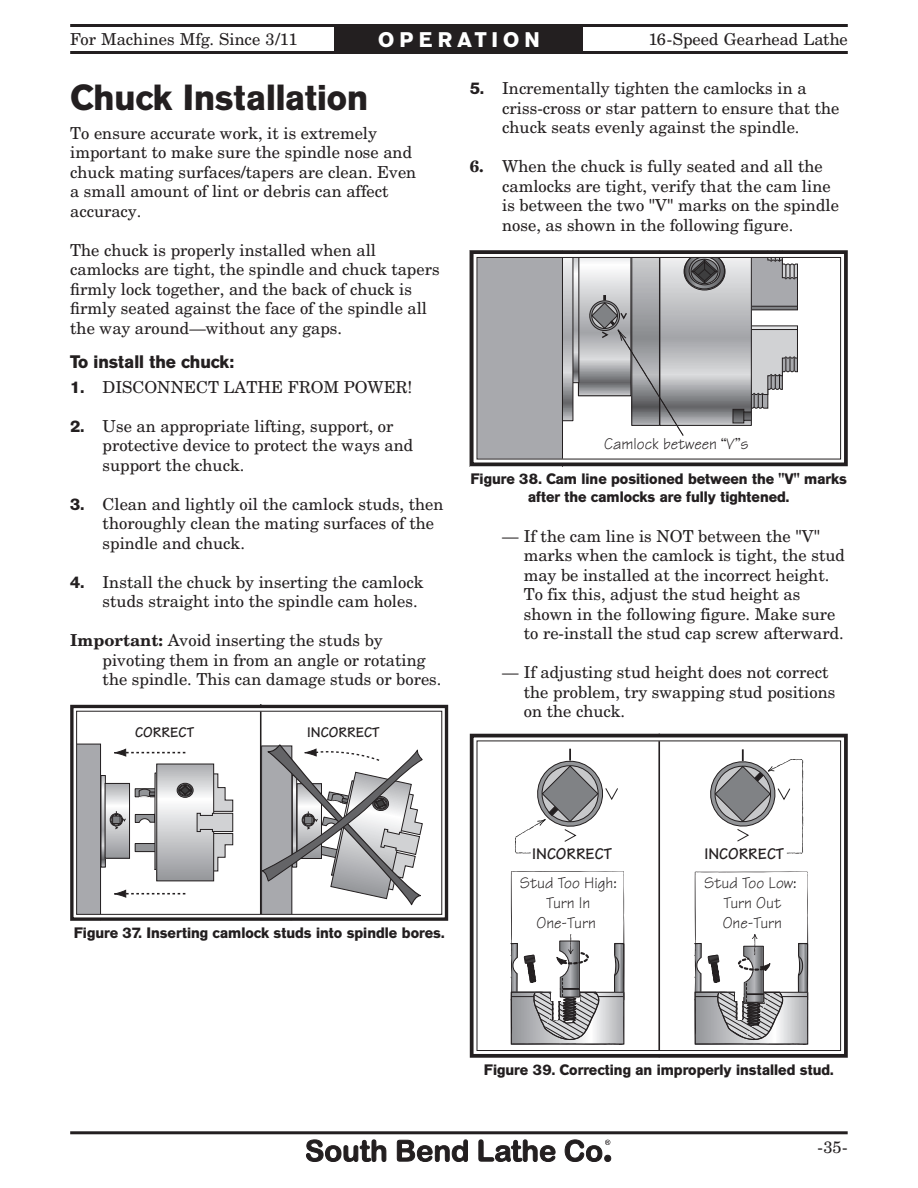
<style>
.page{position:relative;width:918px;height:1188px;background:#fff}
.page>*{position:absolute;margin:0;border:0;box-sizing:border-box;transform-origin:0 0}
.t1{font:700 36px "AG Old Face";color:#231f20}
.t2{font:700 21px "AG Old Face";letter-spacing:.245em;color:#fff}
.t3{font:700 18px "AG Old Face";color:#231f20}
.t4{font:16.5px/19.5px "New Century Schlbk";color:#231f20}
.t5{font:16.5px/19.8px "Tekton";color:#231f20;text-align:center}
.t6{font:700 16.5px "Tekton";color:#231f20}
.t7{font:700 15px/18px "AG Old Face";color:#231f20;text-align:center}
.t8{font:700 15px "Tekton";color:#231f20}
.s1{font-family:"AG Old Face";font-weight:700}
.s2{font-weight:700}
</style>
<div class="page">
<svg style="left:306px;top:1139px;width:305px;height:23px"></svg>
<hr style="left:70px;top:1131px;width:778px;height:3px;background:#231f20">
<hr style="left:70px;top:51px;width:778px;height:3px;background:#231f20">
<hr style="left:70px;top:24px;width:778px;height:3px;background:#231f20">
<div style="left:335px;top:26px;width:248px;height:26px;background:#231f20"></div>
<svg style="left:70px;top:704px;width:379px;height:217px"></svg>
<div style="left:76px;top:711px;width:366px;height:204px;border:1px solid #231f20"></div>
<svg style="left:469px;top:250px;width:379px;height:217px"></svg>
<div style="left:477px;top:257px;width:364px;height:202px;border:1px solid #231f20"></div>
<svg style="left:469px;top:733px;width:379px;height:325px"></svg>
<div style="left:477px;top:741px;width:364px;height:310px;border:1px solid #231f20"></div>
<p class="t2" style="left:378px;top:33px;width:163px">OPERATION</p>
<p class="t4" style="left:70px;top:31px;width:229px">For Machines Mfg. Since 3/11</p>
<p class="t4" style="left:648px;top:31px;width:201px">16-Speed Gearhead Lathe</p>
<h1 class="t1" style="left:70px;top:84px;width:299px">Chuck Installation</h1>
<p class="t4" style="left:70px;top:125px;width:348px">To ensure accurate work, it is extremely important to make sure the spindle nose and chuck mating surfaces/tapers are clean. Even a small amount of lint or debris can affect accuracy.</p>
<p class="t4" style="left:70px;top:242px;width:371px">The chuck is properly installed when all camlocks are tight, the spindle and chuck tapers firmly lock together, and the back of chuck is firmly seated against the face of the spindle all the way around—without any gaps.</p>
<p class="t3" style="left:70px;top:355px;width:165px">To install the chuck:</p>
<p class="t4" style="left:70px;top:379px;width:344px"><span class="s1">1.</span> DISCONNECT LATHE FROM POWER!</p>
<p class="t4" style="left:103px;top:418px;width:312px;text-indent:-32px"><span class="s1">2.</span> Use an appropriate lifting, support, or protective device to protect the ways and support the chuck.</p>
<p class="t4" style="left:103px;top:496px;width:343px;text-indent:-32px"><span class="s1">3.</span> Clean and lightly oil the camlock studs, then thoroughly clean the mating surfaces of the spindle and chuck.</p>
<p class="t4" style="left:103px;top:574px;width:322px;text-indent:-32px"><span class="s1">4.</span> Install the chuck by inserting the camlock studs straight into the spindle cam holes.</p>
<p class="t4" style="left:103px;top:632px;width:340px;text-indent:-32px"><span class="s2">Important:</span> Avoid inserting the studs by pivoting them in from an angle or rotating the spindle. This can damage studs or bores.</p>
<p class="t8" style="left:135px;top:728px;width:60px">CORRECT</p>
<p class="t8" style="left:307px;top:728px;width:74px">INCORRECT</p>
<p class="t4" style="left:502px;top:80px;width:339px;text-indent:-32px"><span class="s1">5.</span> Incrementally tighten the camlocks in a criss-cross or star pattern to ensure that the chuck seats evenly against the spindle.</p>
<p class="t4" style="left:502px;top:158px;width:338px;text-indent:-32px"><span class="s2">6.</span> When the chuck is fully seated and all the camlocks are tight, verify that the cam line is between the two "V" marks on the spindle nose, as shown in the following figure.</p>
<p class="t5" style="left:604px;top:436px;width:146px">Camlock between “V”s</p>
<p class="t7" style="left:471px;top:471px;width:378px">Figure 38. Cam line positioned between the "V" marks after the camlocks are fully tightened.</p>
<p class="t4" style="left:524px;top:528px;width:323px;text-indent:-22px">— If the cam line is NOT between the "V" marks when the camlock is tight, the stud may be installed at the incorrect height.<br>To fix this, adjust the stud height as shown in the following figure. Make sure to re-install the stud cap screw afterward.</p>
<p class="t4" style="left:524px;top:664px;width:313px;text-indent:-22px">— If adjusting stud height does not correct the problem, try swapping stud positions on the chuck.</p>
<p class="t7" style="left:74px;top:925px;width:372px">Figure 37. Inserting camlock studs into spindle bores.</p>
<p class="t6" style="left:532px;top:848px;width:81px">INCORRECT</p>
<p class="t6" style="left:704px;top:848px;width:81px">INCORRECT</p>
<p class="t5" style="left:520px;top:875px;width:99px">Stud Too High:<br>Turn In<br>One-Turn</p>
<p class="t5" style="left:704px;top:875px;width:94px">Stud Too Low:<br>Turn Out<br>One-Turn</p>
<p class="t7" style="left:484px;top:1062px;width:351px">Figure 39. Correcting an improperly installed stud.</p>
<p class="t4" style="left:818px;top:1139px;width:32px">-35-</p>
</div>
